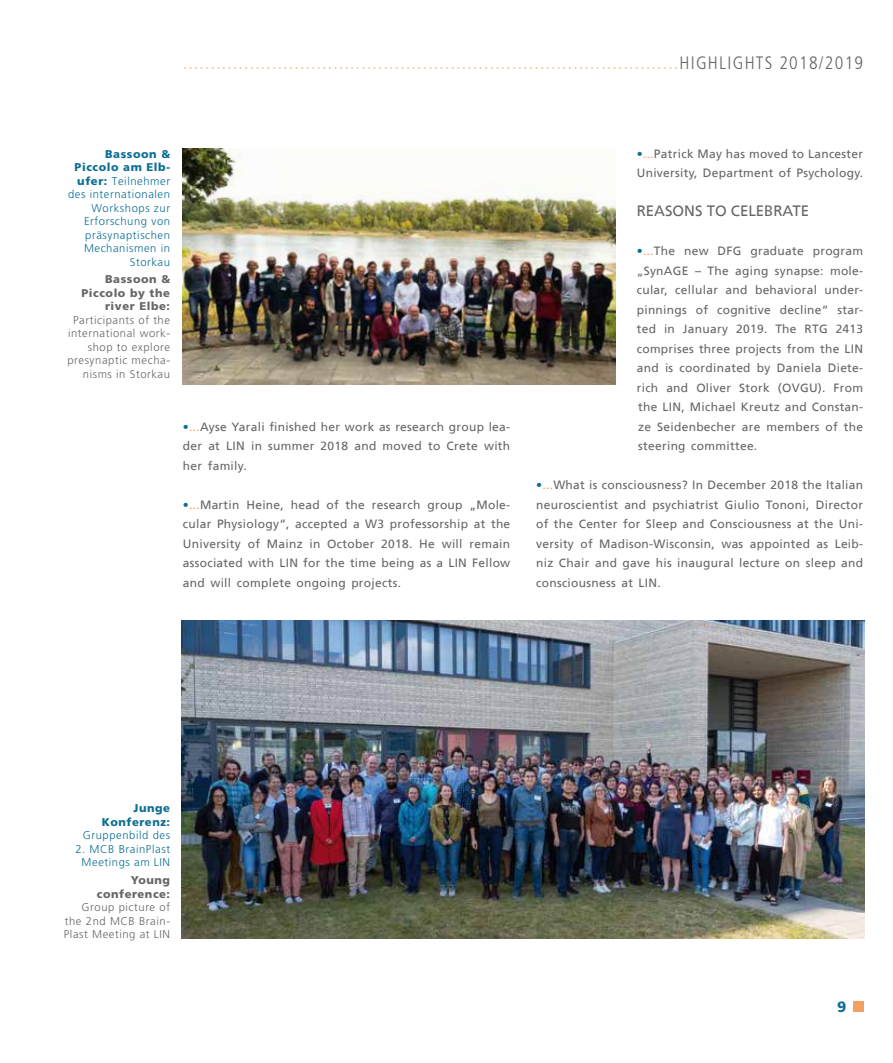
<style>
.page{position:relative;width:893px;height:1063px;background:#fff}
.page>*{position:absolute;margin:0;border:0;box-sizing:border-box;transform-origin:0 0}
.t1{font:300 condensed 18px "Frutiger";letter-spacing:.07em;color:#f8ba8b}
.t2{font:15px "Frutiger";color:#666665}
.t3{font:900 15px "Frutiger";color:#0c6f93}
.t4{font:12px/19.5px "Frutiger";letter-spacing:.025em;color:#666665;text-align:justify}
.t5{font:300 11.25px/13.5px "Frutiger";letter-spacing:.05em;color:#0c6f93;text-align:center}
.t6{font:300 11.25px/13.5px "Frutiger";letter-spacing:.05em;color:#666665;text-align:justify}
.t7{font:900 11.25px/13.5px "Frutiger";letter-spacing:.05em;color:#666665;text-align:right}
.t8{font:900 11.25px/13.5px "Frutiger";letter-spacing:.05em;color:#0c6f93;text-align:right}
.s1{color:#666665}
.s2{font-weight:900}
.s3{color:#0c6f93}
.s4{color:#f59f61}
</style>
<div class="page">
<div style="left:853px;top:1002px;width:10px;height:10px;background:#f59f61"></div>
<img style="left:182px;top:620px;width:683px;height:318px">
<img style="left:183px;top:149px;width:432px;height:236px">
<h1 class="t1" style="left:183px;top:52px;width:682px">.........................................................................................<span class="s1">HIGHLIGHTS 2018/2019</span></h1>
<p class="t5" style="left:68px;top:147px;width:104px;text-align:right"><span class="s2">Bassoon &amp;<br>Piccolo am Elb&shy;ufer:</span> Teilnehmer des internationalen<br>Workshops zur<br>Erforschung von präsynaptischen<br>Mechanismen in<br>Storkau</p>
<p class="t7" style="left:81px;top:272px;width:90px">Bassoon &amp;<br>Piccolo by the river Elbe:</p>
<p class="t6" style="left:67px;top:313px;width:104px;text-align:right">Participants of the international work&shy;shop to explore presynaptic mecha&shy;nisms in Storkau</p>
<p class="t4" style="left:183px;top:418px;width:329px"><span class="s3">•</span><span class="s4">...</span>Ayse Yarali finished her work as research group lea&shy;der at LIN in summer 2018 and moved to Crete with her family.</p>
<p class="t4" style="left:183px;top:496px;width:329px"><span class="s3">•</span><span class="s4">...</span>Martin Heine, head of the research group „Mole&shy;cular Physiology“, accepted a W3 professorship at the University of Mainz in October 2018. He will remain associated with LIN for the time being as a LIN Fellow and will complete ongoing projects.</p>
<p class="t4" style="left:637px;top:145px;width:228px"><span class="s3">•</span><span class="s4">...</span>Patrick May has moved to Lancester<br>University, Department of Psychology.</p>
<p class="t2" style="left:637px;top:204px;width:174px">REASONS TO CELEBRATE</p>
<p class="t4" style="left:637px;top:242px;width:228px"><span class="s3">•</span><span class="s4">...</span>The new DFG graduate program „SynAGE – The aging synapse: mole&shy;cular, cellular and behavioral under&shy;pinnings of cognitive decline“ star&shy;ted in January 2019. The RTG 2413 comprises three projects from the LIN and is coordinated by Daniela Diete&shy;rich and Oliver Stork (OVGU). From the LIN, Michael Kreutz and Constan&shy;ze Seidenbecher are members of the steering committee.</p>
<p class="t4" style="left:536px;top:476px;width:329px"><span class="s3">•</span><span class="s4">...</span>What is consciousness? In December 2018 the Italian neuroscientist and psychiatrist Giulio Tononi, Director of the Center for Sleep and Consciousness at the Uni&shy;versity of Madison-Wisconsin, was appointed as Leib&shy;niz Chair and gave his inaugural lecture on sleep and consciousness at LIN.</p>
<p class="t8" style="left:102px;top:802px;width:70px">Junge<br>Konferenz:</p>
<p class="t5" style="left:83px;top:829px;width:89px">Gruppenbild des</p>
<p class="t5" style="left:75px;top:842px;width:96px">2. MCB BrainPlast<br>Meetings am LIN</p>
<p class="t7" style="left:97px;top:873px;width:75px">Young conference:</p>
<p class="t6" style="left:64px;top:900px;width:108px;text-indent:18px">Group picture of the 2nd MCB Brain-Plast Meeting at LIN</p>
<p class="t3" style="left:837px;top:998px;width:11px">9</p>
</div>
